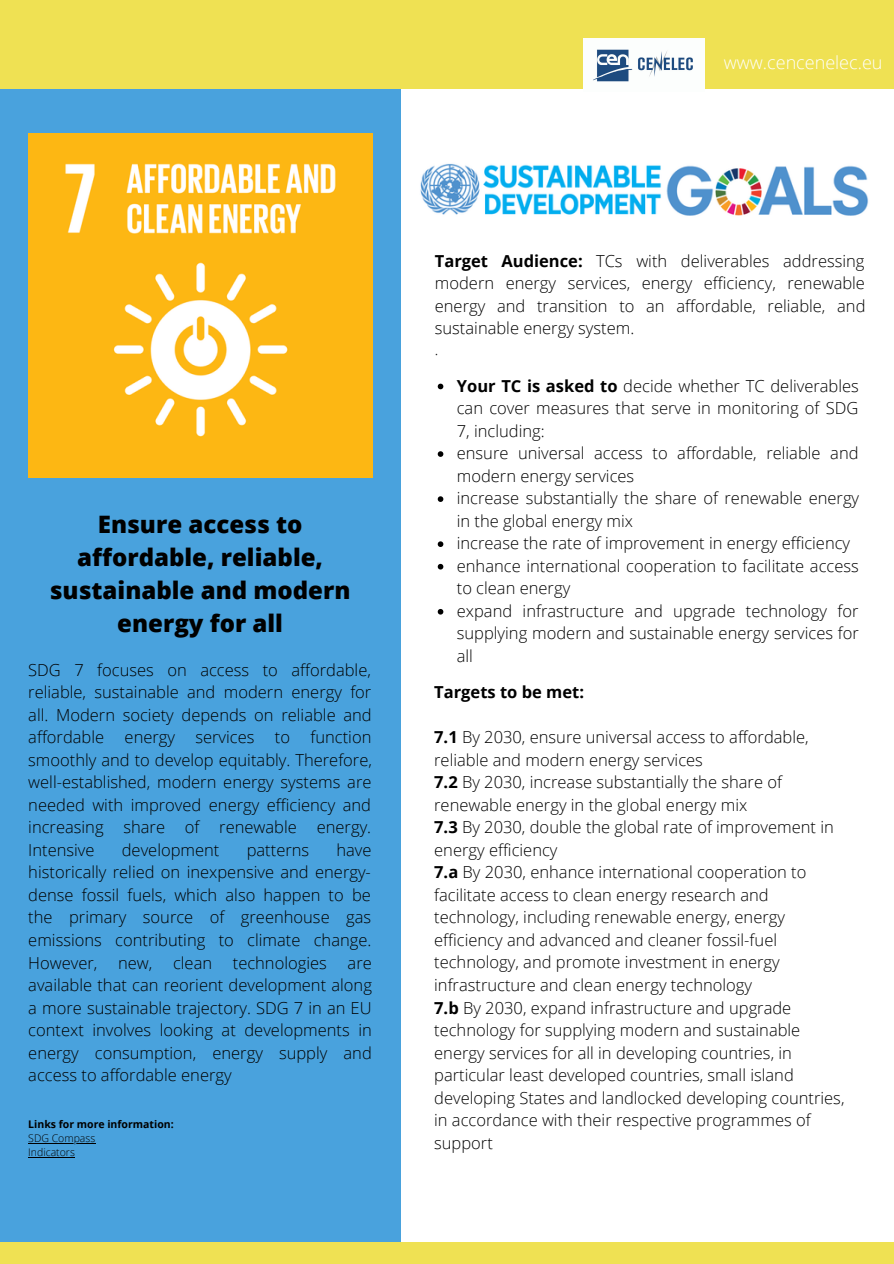
<style>
.page{position:relative;width:894px;height:1264px;background:#fff}
.page>*{position:absolute;margin:0;border:0;box-sizing:border-box;transform-origin:0 0}
.t1{font:800 24px/33.2px "Open Sans";color:#000;text-align:center}
.t2{font:300 18px "Open Sans";color:#fff}
.t3{font:300 16.5px/22.5px "Open Sans";color:#000;text-align:justify}
.t4{font:700 16.5px "Open Sans";color:#000}
.t5{font:300 15px "Open Sans";color:#000}
.t6{font:700 10.5px "Open Sans";color:#000}
.t7{font:300 10.5px/14px "Open Sans";color:#000}
.s1{font-weight:700}
</style>
<div class="page">
<div style="left:0;top:0;width:400px;height:1263px;background:#49a2dd"></div>
<div style="left:0;top:0;width:893px;height:89px;background:#efe153"></div>
<img style="left:28px;top:134px;width:344px;height:343px">
<svg style="left:437px;top:383px;width:6px;height:6px"></svg>
<svg style="left:437px;top:451px;width:6px;height:6px"></svg>
<svg style="left:437px;top:496px;width:6px;height:6px"></svg>
<svg style="left:437px;top:541px;width:6px;height:6px"></svg>
<svg style="left:437px;top:564px;width:6px;height:5px"></svg>
<svg style="left:437px;top:609px;width:6px;height:5px"></svg>
<div style="left:0;top:1242px;width:893px;height:21px;background:#efe153"></div>
<hr style="left:28px;top:1142px;width:67px;height:1px;background:#000">
<hr style="left:28px;top:1156px;width:47px;height:1px;background:#000">
<img style="left:583px;top:39px;width:121px;height:50px">
<img style="left:420px;top:163px;width:449px;height:53px">
<p class="t2" style="left:723px;top:50px;width:160px">www.cencenelec.eu</p>
<h1 class="t1" style="left:50px;top:506px;width:302px">Ensure access to affordable, reliable, sustainable and modern energy for all</h1>
<p class="t3" style="left:28px;top:658px;width:345px">SDG 7 focuses on access to affordable, reliable, sustainable and modern energy for all. Modern society depends on reliable and affordable energy services to function smoothly and to develop equitably. Therefore, well-established, modern energy systems are needed with improved energy efficiency and increasing share of renewable energy.<br>Intensive</p>
<p class="t3" style="left:28px;top:838px;width:345px;text-indent:308px">have historically relied on inexpensive and energy&shy;dense fossil fuels, which also happen to be the primary source of greenhouse gas emissions contributing to climate change.<br>However, new, clean technologies are available that can reorient development along a more sustainable trajectory. SDG 7 in an EU context involves looking at developments in energy consumption, energy supply and access to affordable energy</p>
<p class="t6" style="left:28px;top:1116px;width:147px">Links for more information:</p>
<p class="t7" style="left:28px;top:1130px;width:68px">SDG Compass<br>Indicators</p>
<p class="t3" style="left:122px;top:838px;width:99px">development</p>
<p class="t3" style="left:247px;top:838px;width:64px">patterns</p>
<p class="t3" style="left:434px;top:249px;width:432px"><span class="s1">Target Audience:</span> TCs with deliverables addressing modern energy services, energy efficiency, renewable energy and transition to an affordable, reliable, and sustainable energy system.</p>
<p class="t5" style="left:434px;top:339px;width:5px">.</p>
<p class="t3" style="left:456px;top:374px;width:404px;text-align:left"><span class="s1">Your TC is asked to</span> decide whether TC deliverables can cover measures that serve in monitoring of SDG 7, including:<br>ensure universal access to affordable, reliable and modern energy services<br>increase substantially the share of renewable energy in the global energy mix<br>increase the rate of improvement in energy efficiency enhance international cooperation to facilitate access to clean energy<br>expand infrastructure and upgrade technology for supplying modern and sustainable energy services for all</p>
<p class="t4" style="left:434px;top:680px;width:151px">Targets to be met:</p>
<p class="t3" style="left:434px;top:725px;width:411px;text-align:left"><span class="s1">7.1</span> By 2030, ensure universal access to affordable, reliable and modern energy services<br><span class="s1">7.2</span> By 2030, increase substantially the share of renewable energy in the global energy mix<br><span class="s1">7.3</span> By 2030, double the global rate of improvement in energy efficiency<br><span class="s1">7.a</span> By 2030, enhance international cooperation to facilitate access to clean energy research and technology, including renewable energy, energy efficiency and advanced and cleaner fossil-fuel technology, and promote investment in energy infrastructure and clean energy technology<br><span class="s1">7.b</span> By 2030, expand infrastructure and upgrade technology for supplying modern and sustainable energy services for all in developing countries, in particular least developed countries, small island developing States and landlocked developing countries, in accordance with their respective programmes of support</p>
</div>
